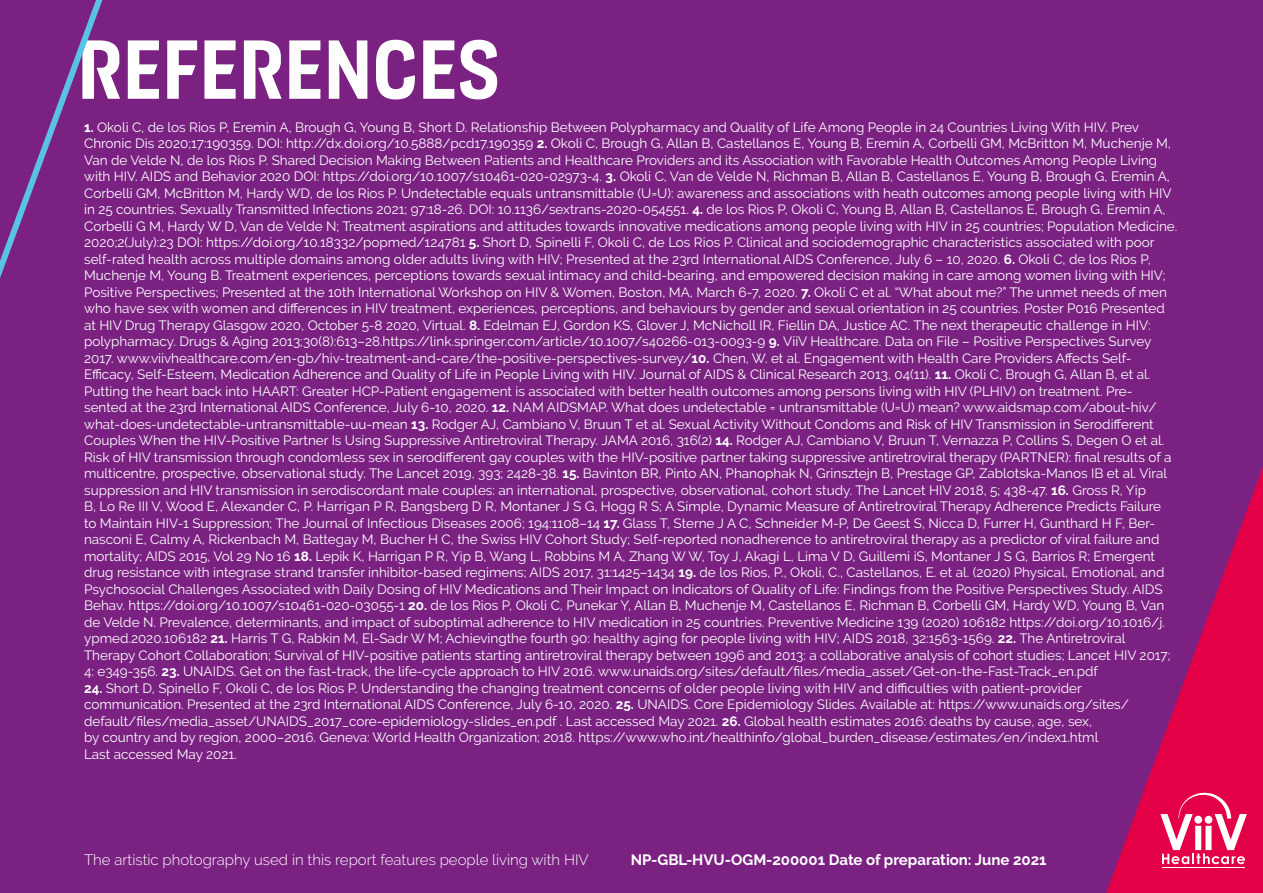
<style>
.page{position:relative;width:1263px;height:893px;background:#7a2182}
.page>*{position:absolute;margin:0;border:0;box-sizing:border-box;transform-origin:0 0}
.t1{font:700 88.65px "Breakthrough";color:#fff}
.t2{font:300 15px "Raleway";color:#fff}
.t3{font:700 15px "Raleway";color:#fff}
.t4{font:13.5px/16.5px "Raleway";color:#fff}
.s1{font-weight:700}
</style>
<div class="page">
<svg style="left:1106px;top:467px;width:157px;height:426px"></svg>
<hr style="left:1162px;top:867px;width:83px;height:1px;background:#fff">
<svg style="left:1160px;top:789px;width:87px;height:75px;background:#eb4779"></svg>
<svg style="left:0;top:0;width:103px;height:278px"></svg>
<p class="t1" style="left:78px;top:14px;width:424px">REFERENCES</p>
<p class="t4" style="left:84px;top:119px;width:1095px"><span class="s1">1.</span> Okoli C, de los Rios P, Eremin A, Brough G, Young B, Short D. Relationship Between Polypharmacy and Quality of Life Among People in 24 Countries Living With HIV. Prev Chronic Dis 2020;17:190359. DOI: http://dx.doi.org/10.5888/pcd17.190359 <span class="s1">2.</span> Okoli C, Brough G, Allan B, Castellanos E, Young B, Eremin A, Corbelli GM, McBritton M, Muchenje M, Van de Velde N, de los Rios P. Shared Decision Making Between Patients and Healthcare Providers and its Association with Favorable Health Outcomes Among People Living with HIV. AIDS and Behavior 2020 DOI: https://doi.org/10.1007/s10461-020-02973-4. <span class="s1">3.</span> Okoli C, Van de Velde N, Richman B, Allan B, Castellanos E, Young B, Brough G, Eremin A, Corbelli GM, McBritton M, Hardy WD, de los Rios P. Undetectable equals untransmittable (U=U): awareness and associations with heath outcomes among people living with HIV in 25 countries. Sexually Transmitted Infections 2021; 97:18-26. DOI: 10.1136/sextrans-2020-054551. <span class="s1">4.</span> de los Rios P, Okoli C, Young B, Allan B, Castellanos E, Brough G, Eremin A, Corbelli G M, Hardy W D, Van de Velde N; Treatment aspirations and attitudes towards innovative medications among people living with HIV in 25 countries; Population Medicine.<br>2020;2(July):23 DOI: https://doi.org/10.18332/popmed/124781 <span class="s1">5.</span> Short D, Spinelli F, Okoli C, de Los Rios P. Clinical and sociodemographic characteristics associated with poor self-rated health across multiple domains among older adults living with HIV; Presented at the 23rd International AIDS Conference, July 6 – 10, 2020. <span class="s1">6.</span> Okoli C, de los Rios P, Muchenje M, Young B. Treatment experiences, perceptions towards sexual intimacy and child-bearing, and empowered decision making in care among women living with HIV; Positive Perspectives; Presented at the 10th International Workshop on HIV &amp; Women, Boston, MA, March 6-7, 2020. <span class="s1">7.</span> Okoli C et al. “What about me?” The unmet needs of men who have sex with women and differences in HIV treatment, experiences, perceptions, and behaviours by gender and sexual orientation in 25 countries. Poster P016 Presented at HIV Drug Therapy Glasgow 2020, October 5-8 2020, Virtual. <span class="s1">8.</span> Edelman EJ, Gordon KS, Glover J, McNicholl IR, Fiellin DA, Justice AC. The next therapeutic challenge in HIV: polypharmacy. Drugs &amp; Aging 2013;30(8):613–28.https://link.springer.com/article/10.1007/s40266-013-0093-9 <span class="s1">9.</span> ViiV Healthcare. Data on File – Positive Perspectives Survey 2017. www.viivhealthcare.com/en-gb/hiv-treatment-and-care/the-positive-perspectives-survey/<span class="s1">10.</span> Chen, W. et al. Engagement with Health Care Providers Affects Self-</p>
<p class="t4" style="left:84px;top:366px;width:1089px">Efficacy, Self-Esteem, Medication Adherence and Quality of Life in People Living with HIV. Journal of AIDS &amp; Clinical Research 2013, 04(11). <span class="s1">11.</span> Okoli C, Brough G, Allan B, et al.<br>Putting the heart back into HAART: Greater HCP-Patient engagement is associated with better health outcomes among persons living with HIV (PLHIV) on treatment. Pre&shy;sented at the 23rd International AIDS Conference, July 6-10, 2020. <span class="s1">12.</span> NAM AIDSMAP. What does undetectable = untransmittable (U=U) mean? www.aidsmap.com/about-hiv/ what-does-undetectable-untransmittable-uu-mean <span class="s1">13.</span> Rodger AJ, Cambiano V, Bruun T et al. Sexual Activity Without Condoms and Risk of HIV Transmission in Serodifferent Couples When the HIV-Positive Partner Is Using Suppressive Antiretroviral Therapy. JAMA 2016, 316(2) <span class="s1">14.</span> Rodger AJ, Cambiano V, Bruun T, Vernazza P, Collins S, Degen O et al.<br>Risk of HIV transmission through condomless sex in serodifferent gay couples with the HIV-positive partner taking suppressive antiretroviral therapy (PARTNER): final results of a multicentre, prospective, observational study. The Lancet 2019, 393; 2428-38. <span class="s1">15.</span> Bavinton BR, Pinto AN, Phanophak N, Grinsztejn B, Prestage GP, Zablotska-Manos IB et al. Viral suppression and HIV transmission in serodiscordant male couples: an international, prospective, observational, cohort study. The Lancet HIV 2018, 5; 438-47. <span class="s1">16.</span> Gross R, Yip<br>B, Lo Re III V, Wood E, Alexander C, P. Harrigan P R, Bangsberg D R, Montaner J S G, Hogg R S; A Simple, Dynamic Measure of Antiretroviral Therapy Adherence Predicts Failure to Maintain HIV-1 Suppression; The Journal of Infectious Diseases 2006; 194:1108–14 <span class="s1">17.</span> Glass T, Sterne J A C, Schneider M-P, De Geest S, Nicca D, Furrer H, Gunthard H F, Ber&shy;nasconi E, Calmy A, Rickenbach M, Battegay M, Bucher H C, the Swiss HIV Cohort Study; Self-reported nonadherence to antiretroviral therapy as a predictor of viral failure and mortality; AIDS 2015, Vol 29 No 16 <span class="s1">18.</span> Lepik K, Harrigan P R, Yip B, Wang L, Robbins M A, Zhang W W, Toy J, Akagi L, Lima V D, Guillemi iS, Montaner J S G, Barrios R; Emergent drug resistance with integrase strand transfer inhibitor-based regimens; AIDS 2017, 31:1425–1434 <span class="s1">19.</span> de los Rios, P., Okoli, C., Castellanos, E. et al. (2020) Physical, Emotional, and Psychosocial Challenges Associated with Daily Dosing of HIV Medications and Their Impact on Indicators of Quality of Life: Findings from the Positive Perspectives Study. AIDS Behav. https://doi.org/10.1007/s10461-020-03055-1 <span class="s1">20.</span> de los Rios P, Okoli C, Punekar Y, Allan B, Muchenje M, Castellanos E, Richman B, Corbelli GM, Hardy WD, Young B, Van de Velde N. Prevalence, determinants, and impact of suboptimal adherence to HIV medication in 25 countries. Preventive Medicine 139 (2020) 106182 https://doi.org/10.1016/j. ypmed.2020.106182 <span class="s1">21.</span> Harris T G, Rabkin M, El-Sadr W M; Achievingthe fourth 90: healthy aging for people living with HIV; AIDS 2018, 32:1563-1569. <span class="s1">22.</span> The Antiretroviral</p>
<p class="t4" style="left:84px;top:646px;width:1088px">Therapy Cohort Collaboration; Survival of HIV-positive patients starting antiretroviral therapy between 1996 and 2013: a collaborative analysis of cohort studies; Lancet HIV 2017;<br>4: e349-356. <span class="s1">23.</span> UNAIDS. Get on the fast-track, the life-cycle approach to HIV 2016. www.unaids.org/sites/default/files/media_asset/Get-on-the-Fast-Track_en.pdf</p>
<p class="t4" style="left:84px;top:679px;width:999px"><span class="s1">24.</span> Short D, Spinello F, Okoli C, de los Rios P. Understanding the changing treatment concerns of older people living with HIV and difficulties with patient-provider</p>
<p class="t4" style="left:84px;top:696px;width:1046px">communication. Presented at the 23rd International AIDS Conference, July 6-10, 2020. <span class="s1">25.</span> UNAIDS. Core Epidemiology Slides. Available at: https://www.unaids.org/sites/</p>
<p class="t4" style="left:84px;top:712px;width:1009px">default/files/media_asset/UNAIDS_2017_core-epidemiology-slides_en.pdf . Last accessed May 2021. <span class="s1">26.</span> Global health estimates 2016: deaths by cause, age, sex,</p>
<p class="t4" style="left:84px;top:729px;width:1016px">by country and by region, 2000–2016. Geneva: World Health Organization; 2018. https://www.who.int/healthinfo/global_burden_disease/estimates/en/index1.html</p>
<p class="t4" style="left:84px;top:745px;width:154px">Last accessed May 2021.</p>
<p class="t2" style="left:84px;top:851px;width:506px">The artistic photography used in this report features people living with HIV</p>
<p class="t3" style="left:631px;top:851px;width:417px">NP-GBL-HVU-OGM-200001 Date of preparation: June 2021</p>
</div>
